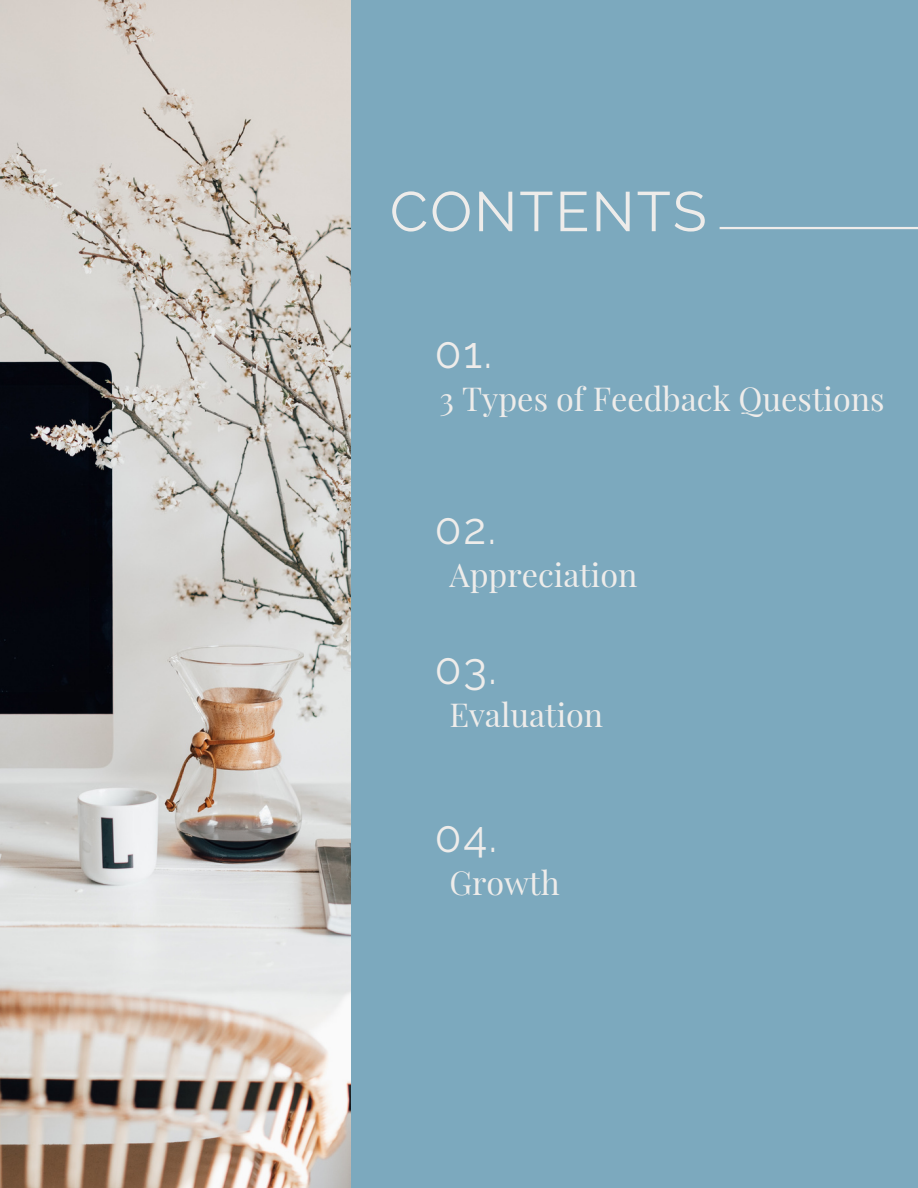
<style>
.page{position:relative;width:918px;height:1188px;background:#7ca9be}
.page>*{position:absolute;margin:0;border:0;box-sizing:border-box;transform-origin:0 0}
.t1{font:55.8px "Raleway";letter-spacing:.04em;color:#eeecea}
.t2{font:43.8px "Raleway";letter-spacing:.04em;color:#eeecea}
.t3{font:32.4px "Playfair Display";color:#eeecea}
</style>
<div class="page">
<img style="left:0;top:0;width:351px;height:1188px">
<hr style="left:720px;top:227px;width:198px;height:2px;background:#eeecea">
<p class="t1" style="left:390px;top:179px;width:318px">CONTENTS</p>
<p class="t2" style="left:435px;top:327px;width:59px">01.</p>
<p class="t3" style="left:440px;top:376px;width:447px">3 Types of Feedback Questions</p>
<p class="t2" style="left:435px;top:503px;width:63px">02.</p>
<p class="t3" style="left:449px;top:552px;width:189px">Appreciation</p>
<p class="t2" style="left:435px;top:642px;width:63px">03.</p>
<p class="t3" style="left:449px;top:692px;width:155px">Evaluation</p>
<p class="t2" style="left:435px;top:811px;width:64px">04.</p>
<p class="t3" style="left:449px;top:860px;width:112px">Growth</p>
</div>
